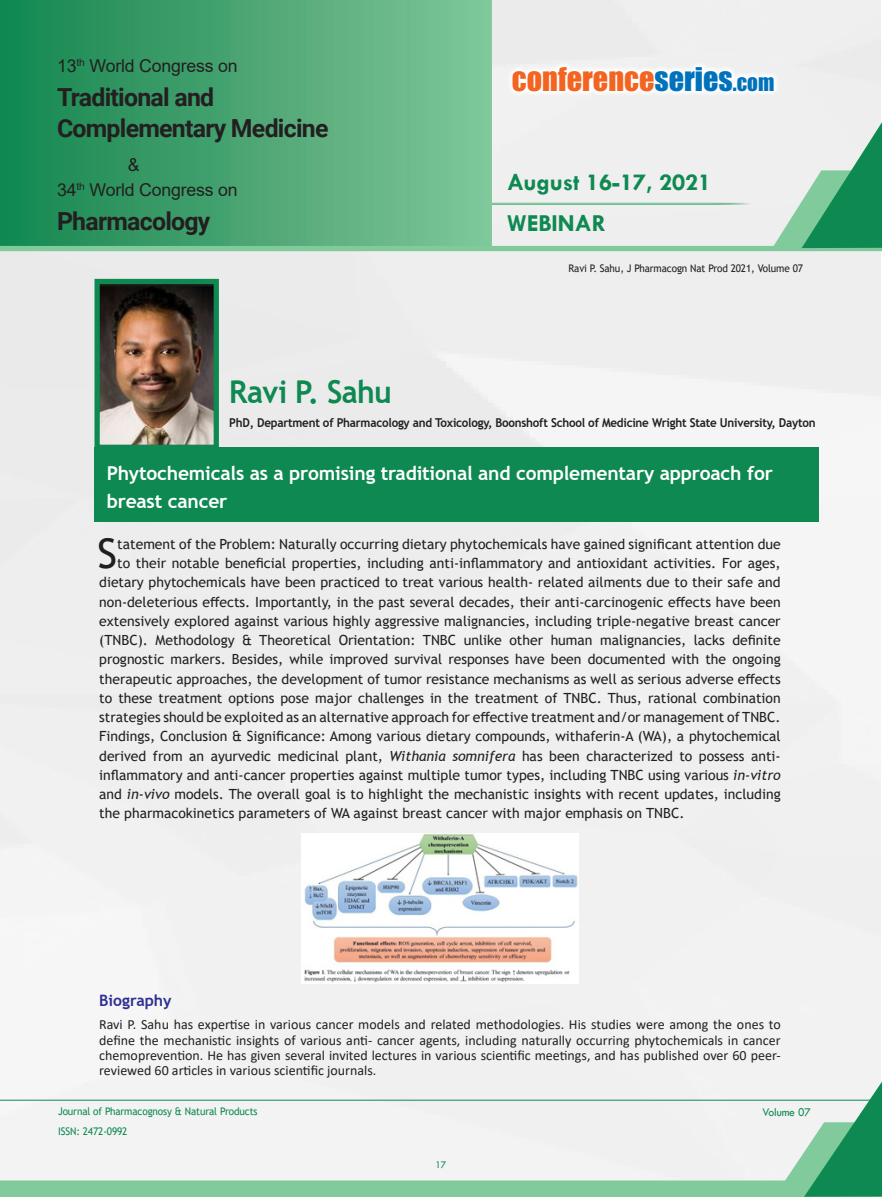
<style>
.page{position:relative;width:882px;height:1197px;background:#fff}
.page>*{position:absolute;margin:0;border:0;box-sizing:border-box;transform-origin:0 0}
.Abstract{font:40.95px "Trebuchet MS";color:#231f20}
.t1{font:700 31.5px "Trebuchet MS";letter-spacing:-.02em;color:#0d8951;scale:.95 1}
.t2{font:30.1px "Impact";color:#f36421}
.t3{font:700 24.85px/31.3px "Roboto";letter-spacing:-.03em;color:#231f20}
.t4{font:700 24.68px/41.1px "Tw Cen";color:#0d8951}
.t5{font:700 19.25px/28px "Trebuchet MS";letter-spacing:-.01em;color:#fff}
.t6{font:17.68px/25.4px "Arial";letter-spacing:-.01em;color:#231f20}
.Bio_Heading{font:700 15.75px "Trebuchet MS";color:#2e3092}
.Abstract-2{font:14px "Trebuchet MS";color:#231f20}
.Biography{font:14px/15.4px "Calibri";color:#231f20;text-align:justify}
.t7{font:700 12.25px "Trebuchet MS";letter-spacing:-.02em;color:#231f20;scale:.95 1}
.t8{font:12.25px "Tw Cen";letter-spacing:-.01em;color:#0d8951;scale:.95 1}
.t9{font:10.5px "Trebuchet MS";letter-spacing:-.01em;color:#0d8951;scale:.95 1}
.t10{font:10.5px "Trebuchet MS";letter-spacing:-.01em;color:#231f20;scale:.95 1}
.t11{font:10.5px "Tw Cen";color:#0d8951;scale:.95 1}
.s1{color:#0072bc}
.s2{font-size:21.18px;color:#0072bc}
.s3{font-style:italic}
</style>
<div class="page">
<div style="left:0;top:0;width:881px;height:1076px;background:#f0f0f0"></div>
<div style="left:0;top:0;width:492px;height:247px;background:linear-gradient(to right,#13854e,#82c69a)"></div>
<svg style="left:0;top:122px;width:882px;height:129px"></svg>
<svg style="left:0;top:1076px;width:882px;height:121px"></svg>
<div style="left:507px;top:62px;width:272px;height:35px;background:linear-gradient(to right,#fcfcfc,#f9f9f9)"></div>
<hr style="left:486px;top:203px;width:280px;height:2px;background:#80ca9c">
<img style="left:100px;top:285px;width:113px;height:159px">
<div style="left:94px;top:279px;width:125px;height:171px;border:5px solid #0d8951"></div>
<div style="left:94px;top:448px;width:725px;height:74px;background:#0d8951"></div>
<img style="left:301px;top:833px;width:278px;height:150px">
<p class="t6" style="left:57px;top:53px;width:182px">13<sup>th</sup> World Congress on</p>
<h3 class="t3" style="left:57px;top:80px;width:273px">Traditional and<br>Complementary Medicine</h3>
<p class="t6" style="left:57px;top:152px;width:182px;text-indent:71px">&amp;<br>34<sup>th</sup> World Congress on</p>
<h3 class="t3" style="left:57px;top:205px;width:155px">Pharmacology</h3>
<h3 class="t2" style="left:512px;top:56px;width:264px">CONFERENCE<span class="s1">SERIES</span><span class="s2">.COM</span></h3>
<h3 class="t4" style="left:507px;top:161px;width:206px">August 16-17, 2021<br>WEBINAR</h3>
<p class="t10" style="left:569px;top:262px;width:248px">Ravi P. Sahu, J Pharmacogn Nat Prod 2021, Volume 07</p>
<p class="t1" style="left:229px;top:372px;width:173px">Ravi P. Sahu</p>
<p class="t7" style="left:229px;top:415px;width:619px">PhD, Department of Pharmacology and Toxicology, Boonshoft School of Medicine Wright State University, Dayton</p>
<p class="t5" style="left:107px;top:459px;width:668px">Phytochemicals as a promising traditional and complementary approach for breast cancer</p>
<p class="Abstract" style="left:98px;top:528px;width:21px">S</p>
<p class="Abstract-2" style="left:117px;top:535px;width:665px">tatement of the Problem: Naturally occurring dietary phytochemicals have gained significant attention due</p>
<p class="Abstract-2" style="left:117px;top:554px;width:665px">to their notable beneficial properties, including anti-inflammatory and antioxidant activities. For ages,</p>
<p class="Abstract-2" style="left:99px;top:574px;width:683px">dietary phytochemicals have been practiced to treat various health- related ailments due to their safe and</p>
<p class="Abstract-2" style="left:99px;top:593px;width:683px">non-deleterious effects. Importantly, in the past several decades, their anti-carcinogenic effects have been</p>
<p class="Abstract-2" style="left:99px;top:612px;width:683px">extensively explored against various highly aggressive malignancies, including triple-negative breast cancer</p>
<p class="Abstract-2" style="left:99px;top:631px;width:683px">(TNBC). Methodology &amp; Theoretical Orientation: TNBC unlike other human malignancies, lacks definite</p>
<p class="Abstract-2" style="left:99px;top:651px;width:683px">prognostic markers. Besides, while improved survival responses have been documented with the ongoing</p>
<p class="Abstract-2" style="left:99px;top:670px;width:683px">therapeutic approaches, the development of tumor resistance mechanisms as well as serious adverse effects</p>
<p class="Abstract-2" style="left:99px;top:689px;width:683px">to these treatment options pose major challenges in the treatment of TNBC. Thus, rational combination</p>
<p class="Abstract-2" style="left:99px;top:708px;width:683px">strategies should be exploited as an alternative approach for effective treatment and/or management of TNBC.</p>
<p class="Abstract-2" style="left:99px;top:728px;width:683px">Findings, Conclusion &amp; Significance: Among various dietary compounds, withaferin-A (WA), a phytochemical</p>
<p class="Abstract-2" style="left:99px;top:747px;width:683px">derived from an ayurvedic medicinal plant, <span class="s3">Withania somnifera</span> has been characterized to possess anti-</p>
<p class="Abstract-2" style="left:99px;top:766px;width:683px">inflammatory and anti-cancer properties against multiple tumor types, including TNBC using various <span class="s3">in-vitro</span></p>
<p class="Abstract-2" style="left:99px;top:785px;width:683px">and <span class="s3">in-vivo</span> models. The overall goal is to highlight the mechanistic insights with recent updates, including</p>
<p class="Abstract-2" style="left:99px;top:805px;width:587px">the pharmacokinetics parameters of WA against breast cancer with major emphasis on TNBC.</p>
<p class="Bio_Heading" style="left:99px;top:991px;width:74px">Biography</p>
<p class="Biography" style="left:99px;top:1016px;width:683px">Ravi P. Sahu has expertise in various cancer models and related methodologies. His studies were among the ones to define the mechanistic insights of various anti- cancer agents, including naturally occurring phytochemicals in cancer chemoprevention. He has given several invited lectures in various scientific meetings, and has published over 60 peer&shy;reviewed 60 articles in various scientific journals.</p>
<p class="t9" style="left:58px;top:1105px;width:212px">Journal of Pharmacognosy &amp; Natural Products</p>
<p class="t8" style="left:762px;top:1104px;width:53px">Volume 07</p>
<p class="t9" style="left:58px;top:1125px;width:75px">ISSN: 2472-0992</p>
<p class="t11" style="left:436px;top:1159px;width:13px">17</p>
</div>
